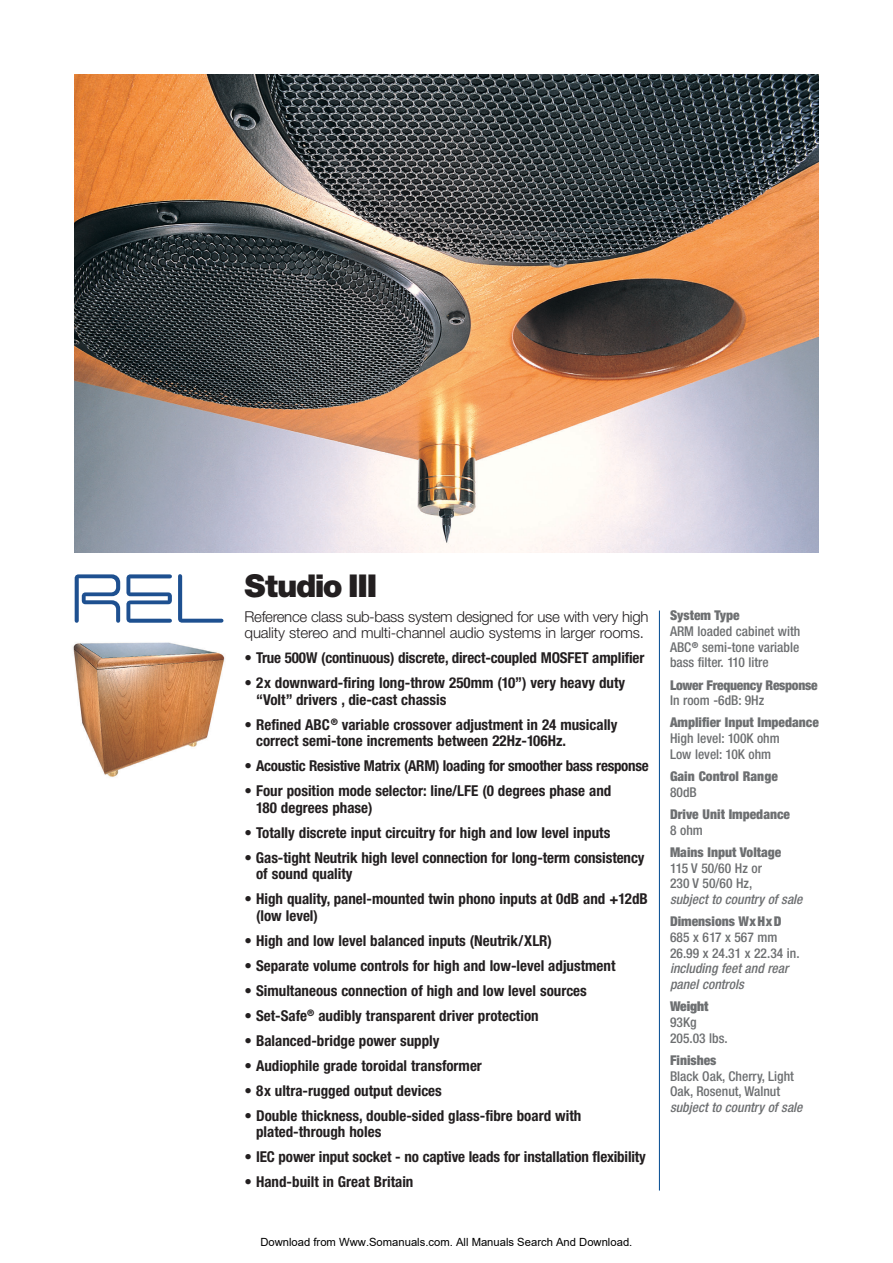
<style>
.page{position:relative;width:893px;height:1263px;background:#fff}
.page>*{position:absolute;margin:0;border:0;box-sizing:border-box;transform-origin:0 0}
.t1{font:900 31.5px "Helvetica Neue";letter-spacing:-.035em;color:#231f20}
.t2{font:700 condensed 15px/16.5px "Helvetica Neue";color:#231f20}
.t3{font:300 15px/16.5px "Helvetica Neue";letter-spacing:-.025em;color:#231f20}
.t4{font:700 condensed 15px "Helvetica Neue";letter-spacing:-.02em;color:#231f20}
.t5{font:500 condensed 13.5px/15.8px "Helvetica Neue";color:#6d6f71}
.t6{font:900 condensed 13.5px "Helvetica Neue";color:#6d6f71}
.t7{font:italic 500 condensed 13.5px/15.8px "Helvetica Neue";color:#6d6f71}
.t8{font:900 condensed 13.5px "Helvetica Neue";letter-spacing:-.02em;color:#6d6f71}
.t9{font:900 expanded 13.5px "Helvetica Neue";color:#6d6f71}
.t10{font:11.25px "Arial";color:#000}
</style>
<div class="page">
<svg style="left:75px;top:574px;width:45px;height:49px"></svg>
<svg style="left:126px;top:574px;width:46px;height:49px"></svg>
<svg style="left:178px;top:574px;width:45px;height:49px"></svg>
<img style="left:73px;top:642px;width:152px;height:135px">
<hr style="left:659px;top:611px;width:1px;height:580px;background:#004990">
<img style="left:74px;top:74px;width:745px;height:479px">
<h1 class="t1" style="left:244px;top:574px;width:134px">Studio III</h1>
<p class="t3" style="left:244px;top:609px;width:405px">Reference class sub-bass system designed for use with very high quality stereo and multi-channel audio systems in larger rooms.</p>
<p class="t2" style="left:244px;top:651px;width:401px">• True 500W (continuous) discrete, direct-coupled MOSFET amplifier</p>
<p class="t2" style="left:256px;top:676px;width:370px;text-indent:-11px">• 2x downward-firing long-throw 250mm (10”) very heavy duty “Volt” drivers , die-cast chassis</p>
<p class="t2" style="left:256px;top:717px;width:363px;text-indent:-11px">• Refined ABC<sup>®</sup> variable crossover adjustment in 24 musically correct semi-tone increments between 22Hz-106Hz.</p>
<p class="t4" style="left:244px;top:760px;width:405px">• Acoustic Resistive Matrix (ARM) loading for smoother bass response</p>
<p class="t2" style="left:256px;top:784px;width:357px;text-indent:-11px">• Four position mode selector: line/LFE (0 degrees phase and<br>180 degrees phase)</p>
<p class="t2" style="left:244px;top:825px;width:367px">• Totally discrete input circuitry for high and low level inputs</p>
<p class="t2" style="left:256px;top:850px;width:390px;text-indent:-11px">• Gas-tight Neutrik high level connection for long-term consistency of sound quality</p>
<p class="t2" style="left:256px;top:892px;width:393px;text-indent:-11px">• High quality, panel-mounted twin phono inputs at 0dB and +12dB (low level)</p>
<p class="t2" style="left:244px;top:933px;width:309px">• High and low level balanced inputs (Neutrik/XLR)</p>
<p class="t2" style="left:244px;top:958px;width:372px">• Separate volume controls for high and low-level adjustment</p>
<p class="t2" style="left:244px;top:983px;width:344px">• Simultaneous connection of high and low level sources</p>
<p class="t2" style="left:244px;top:1008px;width:295px">• Set-Safe<sup>®</sup> audibly transparent driver protection</p>
<p class="t2" style="left:244px;top:1033px;width:196px">• Balanced-bridge power supply</p>
<p class="t2" style="left:244px;top:1058px;width:239px">• Audiophile grade toroidal transformer</p>
<p class="t2" style="left:244px;top:1083px;width:199px">• 8x ultra-rugged output devices</p>
<p class="t2" style="left:256px;top:1108px;width:327px;text-indent:-11px">• Double thickness, double-sided glass-fibre board with plated-through holes</p>
<p class="t2" style="left:244px;top:1150px;width:403px">• IEC power input socket - no captive leads for installation flexibility</p>
<p class="t2" style="left:244px;top:1175px;width:170px">• Hand-built in Great Britain</p>
<p class="t10" style="left:260px;top:1235px;width:373px">Download from Www.Somanuals.com. All Manuals Search And Download.</p>
<p class="t6" style="left:670px;top:611px;width:71px">System Type</p>
<p class="t5" style="left:670px;top:624px;width:132px;text-align:justify">ARM loaded cabinet with ABC<sup>®</sup> semi-tone variable bass filter. 110 litre</p>
<p class="t8" style="left:670px;top:680px;width:149px">Lower Frequency Response</p>
<p class="t5" style="left:670px;top:694px;width:96px">In room -6dB: 9Hz</p>
<p class="t6" style="left:670px;top:718px;width:150px">Amplifier Input Impedance</p>
<p class="t5" style="left:670px;top:732px;width:111px">High level: 100K ohm<br>Low level: 10K ohm</p>
<p class="t6" style="left:670px;top:771px;width:109px">Gain Control Range</p>
<p class="t5" style="left:670px;top:785px;width:28px">80dB</p>
<p class="t6" style="left:670px;top:809px;width:121px">Drive Unit Impedance</p>
<p class="t5" style="left:670px;top:823px;width:34px">8 ohm</p>
<p class="t6" style="left:670px;top:847px;width:113px">Mains Input Voltage</p>
<p class="t5" style="left:670px;top:861px;width:93px">115 V 50/60 Hz or<br>230 V 50/60 Hz,</p>
<p class="t7" style="left:670px;top:893px;width:134px">subject to country of sale</p>
<p class="t6" style="left:670px;top:917px;width:113px">Dimensions WxHxD</p>
<p class="t5" style="left:670px;top:930px;width:131px">685 x 617 x 567 mm<br>26.99 x 24.31 x 22.34 in.</p>
<p class="t7" style="left:670px;top:962px;width:120px">including feet and rear panel controls</p>
<p class="t9" style="left:670px;top:1002px;width:40px">Weight</p>
<p class="t5" style="left:670px;top:1016px;width:59px">93Kg<br>205.03 lbs.</p>
<p class="t6" style="left:670px;top:1055px;width:48px">Finishes</p>
<p class="t5" style="left:670px;top:1069px;width:125px">Black Oak, Cherry, Light<br>Oak, Rosenut, Walnut</p>
<p class="t7" style="left:670px;top:1101px;width:134px">subject to country of sale</p>
</div>
